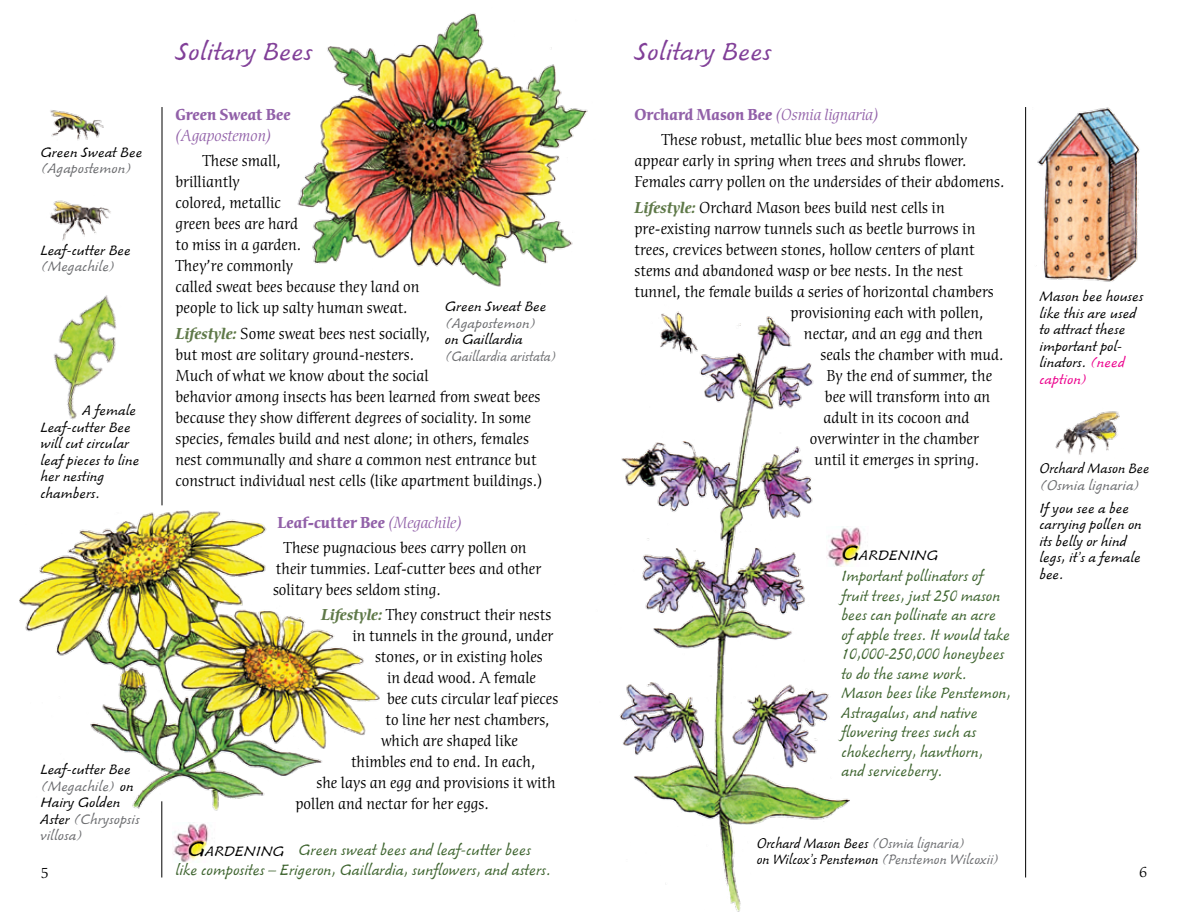
<style>
.page{position:relative;width:1188px;height:918px;background:#fff}
.page>*{position:absolute;margin:0;border:0;box-sizing:border-box;transform-origin:0 0}
.t1{font:27px "Venture LT Script";color:#813f98}
.t2{font:16.5px/21px "Cerigo ITC";color:#000}
.t3{font:16.5px/19.5px "Venture LT Script";color:#3e642f;scale:.92 1}
.t4{font:16.5px/19.5px "Venture LT Script";color:#3e642f;scale:.93 1}
.t5{font:700 16.5px "Cerigo ITC";color:#9261a9}
.t6{font:italic 16.5px "Cerigo ITC";color:#9261a9}
.t7{font:15px/16.5px "Venture LT Script";color:#000}
.t8{font:15px/16.5px "Venture LT Script";color:#000;scale:.9 1}
.t9{font:15px "Venture LT Script";color:#6d6e71}
.t10{font:15px "Venture LT Script";color:#6d6e71;scale:.89 1}
.t11{font:15px "Venture LT Script";color:#000;scale:.92 1}
.t12{font:15px "Cerigo ITC";color:#000}
.s1{color:#6d6e71}
.s2{font-weight:700;font-style:italic;color:#5f7949}
.s3{font-weight:700;color:#9261a9}
.s4{font-style:italic;color:#9261a9}
.s5{font-size:22.5px}
.s6{color:#ec008c}
</style>
<div class="page">
<hr style="left:162px;top:107px;width:1px;height:398px;background:#000">
<hr style="left:1025px;top:107px;width:1px;height:770px;background:#000">
<img style="left:619px;top:316px;width:231px;height:596px">
<img style="left:173px;top:822px;width:36px;height:41px">
<img style="left:50px;top:200px;width:61px;height:41px">
<img style="left:1055px;top:411px;width:65px;height:44px">
<img style="left:1036px;top:107px;width:104px;height:175px">
<img style="left:50px;top:110px;width:54px;height:30px">
<img style="left:53px;top:295px;width:64px;height:125px">
<img style="left:297px;top:13px;width:291px;height:274px">
<img style="left:650px;top:311px;width:49px;height:46px">
<img style="left:19px;top:510px;width:361px;height:304px">
<hr style="left:162px;top:801px;width:1px;height:77px;background:#000">
<img style="left:826px;top:526px;width:36px;height:41px">
<p class="t7" style="left:40px;top:144px;width:103px">Green Sweat Bee</p>
<p class="t9" style="left:40px;top:160px;width:94px">(Agapostemon)</p>
<p class="t7" style="left:40px;top:242px;width:92px">Leaf-cutter Bee</p>
<p class="t9" style="left:40px;top:258px;width:77px">(Megachile)</p>
<p class="t7" style="left:40px;top:402px;width:100px;text-indent:42px">A female<br>Leaf-cutter Bee will cut circular leaf pieces to line her nesting chambers.</p>
<p class="t7" style="left:40px;top:761px;width:101px">Leaf-cutter Bee <span class="s1">(Megachile)</span> on<br>Hairy Golden<br>Aster <span class="s1">(Chrysopsis villosa)</span></p>
<p class="t12" style="left:40px;top:865px;width:10px">5</p>
<h1 class="t1" style="left:176px;top:37px;width:138px">Solitary Bees</h1>
<p class="t5" style="left:176px;top:106px;width:117px">Green Sweat Bee</p>
<p class="t6" style="left:176px;top:127px;width:97px">(Agapostemon)</p>
<p class="t2" style="left:176px;top:151px;width:246px;text-indent:27px">These small,<br>brilliantly<br>colored, metallic<br>green bees are hard<br>to miss in a garden.<br>They’re commonly<br>called sweat bees because they land on people to lick up salty human sweat.</p>
<p class="t2" style="left:176px;top:323px;width:368px"><span class="s2">Lifestyle:</span> Some sweat bees nest socially,<br>but most are solitary ground-nesters.<br>Much of what we know about the social<br>behavior among insects has been learned from sweat bees because they show different degrees of sociality. In some species, females build and nest alone; in others, females nest communally and share a common nest entrance but construct individual nest cells (like apartment buildings.)</p>
<p class="t2" style="left:284px;top:510px;width:245px;line-height:25.3px;text-indent:-6px"><span class="s3">Leaf-cutter Bee</span> <span class="s4">(Megachile)<br></span>These pugnacious bees carry pollen on</p>
<p class="t2" style="left:273px;top:559px;width:270px">their tummies. Leaf-cutter bees and other solitary bees seldom sting.</p>
<p class="t2" style="left:321px;top:605px;width:232px"><span class="s2">Lifestyle:</span> They construct their nests</p>
<p class="t2" style="left:352px;top:626px;width:202px">in tunnels in the ground, under</p>
<p class="t2" style="left:375px;top:647px;width:169px">stones, or in existing holes</p>
<p class="t2" style="left:387px;top:668px;width:151px">in dead wood. A female</p>
<p class="t2" style="left:387px;top:689px;width:173px">bee cuts circular leaf pieces</p>
<p class="t2" style="left:386px;top:710px;width:166px">to line her nest chambers,</p>
<p class="t2" style="left:381px;top:731px;width:138px">which are shaped like</p>
<p class="t2" style="left:351px;top:752px;width:186px">thimbles end to end. In each,</p>
<p class="t2" style="left:317px;top:773px;width:241px">she lays an egg and provisions it with</p>
<p class="t2" style="left:296px;top:794px;width:195px">pollen and nectar for her eggs.</p>
<p class="t7" style="left:445px;top:298px;width:103px">Green Sweat Bee</p>
<p class="t9" style="left:445px;top:314px;width:94px">(Agapostemon)</p>
<p class="t7" style="left:445px;top:331px;width:80px">on Gaillardia</p>
<p class="t10" style="left:445px;top:347px;width:128px">(Gaillardia aristata)</p>
<p class="t7" style="left:188px;top:843px;width:98px"><span class="s5">G</span>ARDENING</p>
<p class="t4" style="left:175px;top:840px;width:405px;text-indent:123px">Green sweat bees and leaf-cutter bees like composites – Erigeron, Gaillardia, sunflowers, and asters.</p>
<h1 class="t1" style="left:634px;top:37px;width:138px">Solitary Bees</h1>
<p class="t2" style="left:662px;top:103px;width:307px;line-height:25.3px;text-indent:-27px"><span class="s3">Orchard Mason Bee</span> <span class="s4">(Osmia lignaria)<br></span>These robust, metallic blue bees most commonly</p>
<p class="t2" style="left:634px;top:151px;width:372px">appear early in spring when trees and shrubs flower.<br>Females carry pollen on the undersides of their abdomens.</p>
<p class="t2" style="left:634px;top:197px;width:312px"><span class="s2">Lifestyle:</span> Orchard Mason bees build nest cells in</p>
<p class="t2" style="left:634px;top:218px;width:342px">pre-existing narrow tunnels such as beetle burrows in</p>
<p class="t2" style="left:634px;top:239px;width:342px">trees, crevices between stones, hollow centers of plant</p>
<p class="t2" style="left:634px;top:260px;width:330px">stems and abandoned wasp or bee nests. In the nest</p>
<p class="t2" style="left:634px;top:281px;width:361px">tunnel, the female builds a series of horizontal chambers</p>
<p class="t2" style="left:791px;top:302px;width:195px">provisioning each with pollen,</p>
<p class="t2" style="left:804px;top:323px;width:180px">nectar, and an egg and then</p>
<p class="t2" style="left:820px;top:344px;width:185px">seals the chamber with mud.</p>
<p class="t2" style="left:826px;top:365px;width:167px">By the end of summer, the</p>
<p class="t2" style="left:825px;top:386px;width:167px">bee will transform into an</p>
<p class="t2" style="left:823px;top:407px;width:148px">adult in its cocoon and</p>
<p class="t2" style="left:810px;top:428px;width:170px">overwinter in the chamber</p>
<p class="t2" style="left:814px;top:449px;width:166px">until it emerges in spring.</p>
<p class="t7" style="left:842px;top:547px;width:98px"><span class="s5">G</span>ARDENING</p>
<p class="t3" style="left:842px;top:566px;width:186px">Important pollinators of fruit trees, just 250 mason bees can pollinate an acre of apple trees. It would take<br>10,000-250,000 honeybees to do the same work.<br>Mason bees like Penstemon,<br>Astragalus, and native flowering trees such as chokecherry, hawthorn,<br>and serviceberry.</p>
<p class="t8" style="left:757px;top:835px;width:272px">Orchard Mason Bees <span class="s1">(Osmia lignaria)<br></span>on Wilcox’s Penstemon <span class="s1">(Penstemon Wilcoxii)</span></p>
<p class="t7" style="left:1040px;top:288px;width:106px">Mason bee houses like this are used to attract these important pol&shy;linators. <span class="s6">(need caption)</span></p>
<p class="t11" style="left:1040px;top:460px;width:121px">Orchard Mason Bee</p>
<p class="t9" style="left:1040px;top:476px;width:103px">(Osmia lignaria)</p>
<p class="t7" style="left:1040px;top:500px;width:104px">If you see a bee carrying pollen on its belly or hind legs, it’s a female bee.</p>
<p class="t12" style="left:1139px;top:864px;width:10px">6</p>
</div>
